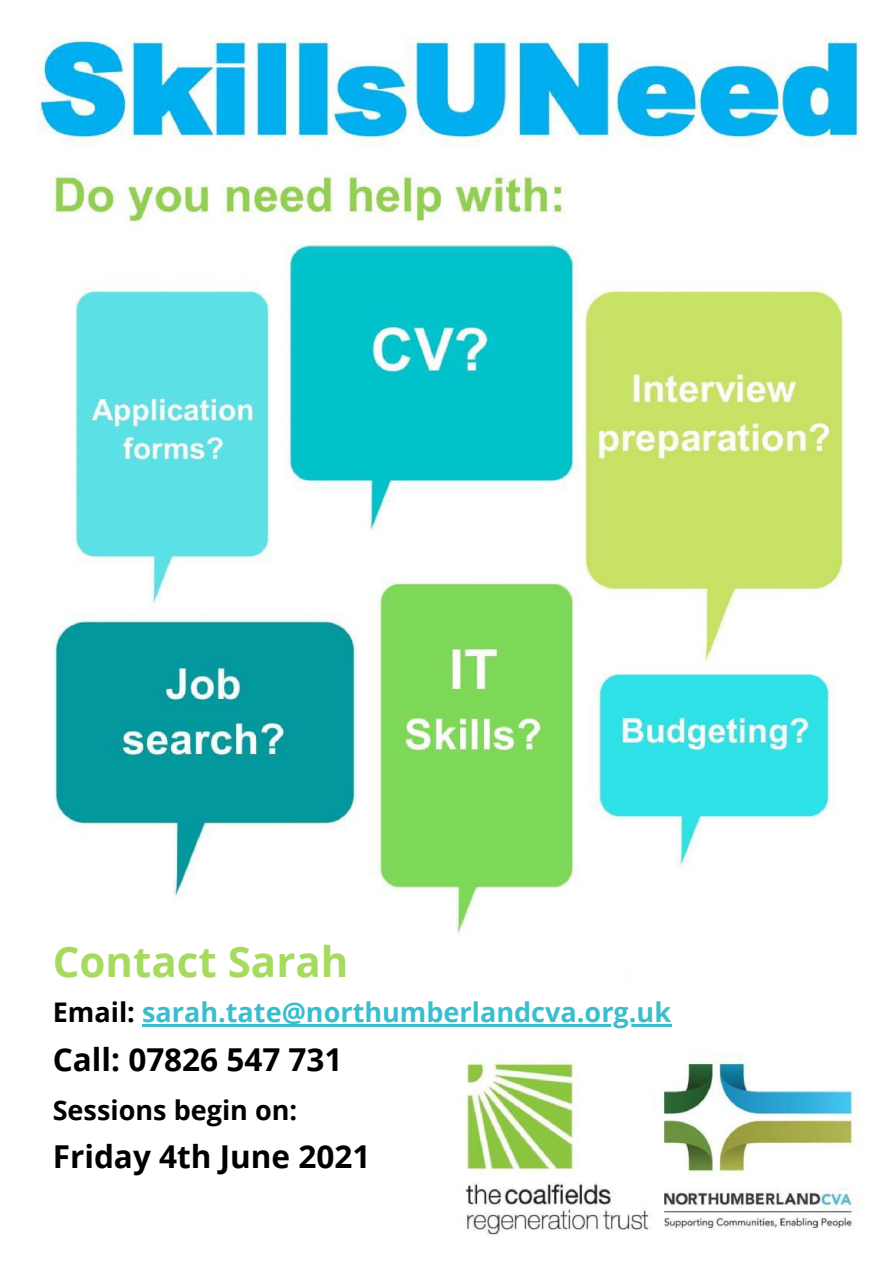
<style>
.page{position:relative;width:894px;height:1264px;background:#fff}
.page>*{position:absolute;margin:0;border:0;box-sizing:border-box;transform-origin:0 0}
.t1{font:700 42px "Open Sans";color:#a7db60}
.t2{font:700 31.5px "Open Sans";color:#000}
.t3{font:700 27px "Open Sans";color:#3abece}
.t4{font:700 27px "Open Sans";color:#000}
.s1{color:#000}
</style>
<div class="page">
<img style="left:38px;top:36px;width:823px;height:1199px">
<div style="left:29px;top:928px;width:396px;height:198px;background:#fff"></div>
<div style="left:326px;top:982px;width:396px;height:66px;background:#fff"></div>
<hr style="left:142px;top:1024px;width:529px;height:2px;background:#3abece">
<p class="t1" style="left:53px;top:932px;width:297px">Contact Sarah</p>
<p class="t3" style="left:53px;top:993px;width:619px"><span class="s1">Email:</span> sarah.tate@northumberlandcva.org.uk</p>
<p class="t2" style="left:53px;top:1037px;width:291px">Call: 07826 547 731</p>
<p class="t4" style="left:53px;top:1091px;width:246px">Sessions begin on:</p>
<p class="t2" style="left:53px;top:1134px;width:319px">Friday 4th June 2021</p>
</div>
